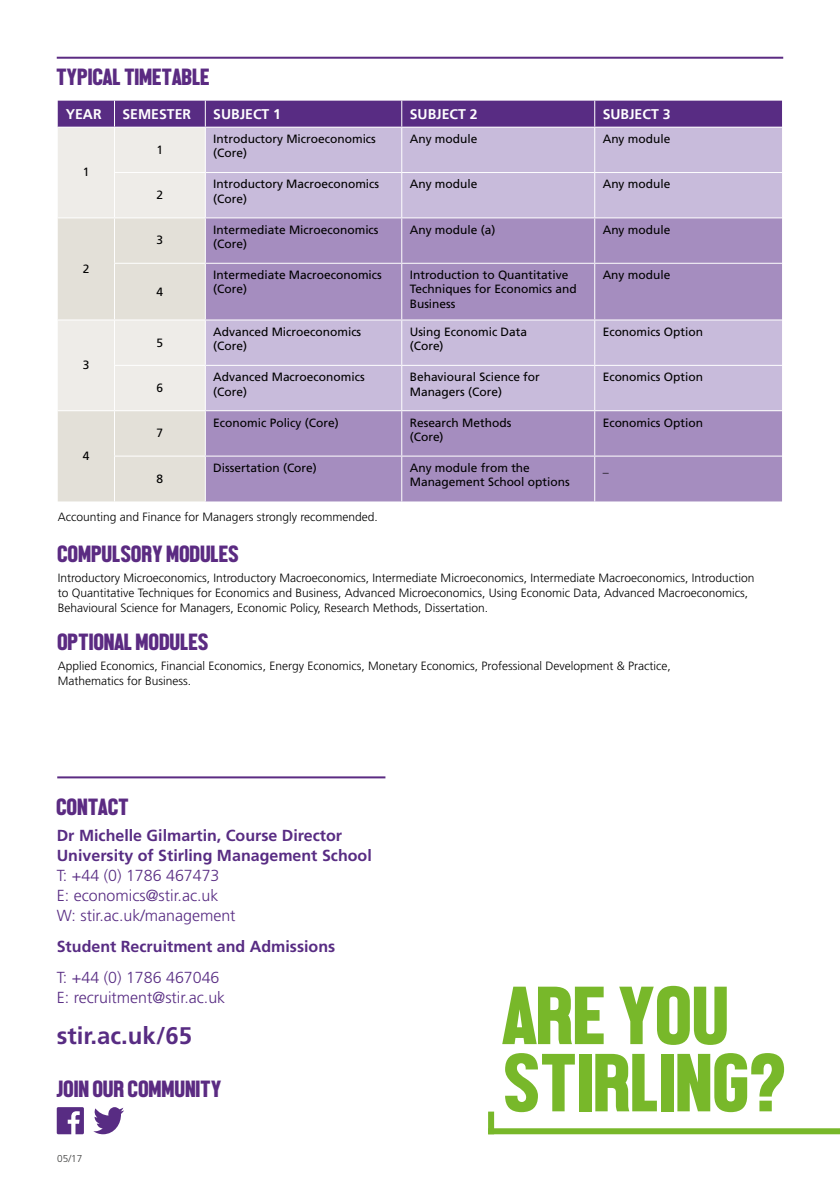
<style>
.page{position:relative;width:840px;height:1191px;background:#fff}
.page>*{position:absolute;margin:0;border:0;box-sizing:border-box;transform-origin:0 0}
.t1{font:84px/67.2px "Front Page Neue";color:#78b82a}
.t2{font:24px "Front Page Neue";color:#5b2b82}
.t3{font:700 24px "Frutiger";color:#582c83}
.t4{font:300 16px/20px "Frutiger";color:#582c83}
.t5{font:700 16px/20px "Frutiger";color:#582c83}
.t6{font:700 14px "Frutiger LT";color:#fff}
.t7{font:12px/14.4px "Frutiger";color:#000}
.t8{font:300 12px/15px "Frutiger";color:#000}
.t9{font:300 10px "Frutiger";color:#3c3c3b}
</style>
<div class="page">
<svg style="left:93px;top:1107px;width:31px;height:27px"></svg>
<svg style="left:57px;top:1107px;width:27px;height:27px"></svg>
<div style="left:488px;top:1128px;width:351px;height:6px;background:#78b82a"></div>
<div style="left:488px;top:1111px;width:6px;height:23px;background:#78b82a"></div>
<hr style="left:57px;top:57px;width:725px;height:2px;background:#5b2b82">
<hr style="left:57px;top:776px;width:328px;height:2px;background:#5b2b82">
<div style="left:58px;top:128px;width:147px;height:89px;background:#eeece8"></div>
<div style="left:206px;top:128px;width:575px;height:89px;background:#c8bbdb"></div>
<svg style="left:58px;top:218px;width:147px;height:283px;background:#e6e4dd"></svg>
<svg style="left:206px;top:218px;width:575px;height:283px;background:#b09cc8"></svg>
<div style="left:58px;top:101px;width:723px;height:26px;background:#582c83"></div>
<hr style="left:114px;top:128px;width:1px;height:44px;background:#fff">
<hr style="left:401px;top:128px;width:1px;height:44px;background:#fff">
<hr style="left:594px;top:128px;width:1px;height:44px;background:#fff">
<hr style="left:114px;top:172px;width:91px;height:1px;background:#fff">
<hr style="left:114px;top:173px;width:1px;height:44px;background:#fff">
<hr style="left:205px;top:172px;width:196px;height:1px;background:#fff">
<hr style="left:401px;top:172px;width:193px;height:1px;background:#fff">
<hr style="left:401px;top:173px;width:1px;height:44px;background:#fff">
<hr style="left:594px;top:172px;width:187px;height:1px;background:#fff">
<hr style="left:594px;top:173px;width:1px;height:44px;background:#fff">
<hr style="left:114px;top:218px;width:1px;height:45px;background:#fff">
<hr style="left:401px;top:218px;width:1px;height:45px;background:#fff">
<hr style="left:594px;top:218px;width:1px;height:45px;background:#fff">
<hr style="left:114px;top:263px;width:91px;height:1px;background:#fff">
<hr style="left:114px;top:264px;width:1px;height:55px;background:#fff">
<hr style="left:205px;top:263px;width:196px;height:1px;background:#fff">
<hr style="left:401px;top:263px;width:193px;height:1px;background:#fff">
<hr style="left:401px;top:264px;width:1px;height:55px;background:#fff">
<hr style="left:594px;top:263px;width:187px;height:1px;background:#fff">
<hr style="left:594px;top:264px;width:1px;height:55px;background:#fff">
<hr style="left:58px;top:319px;width:56px;height:1px;background:#fff">
<hr style="left:114px;top:319px;width:91px;height:1px;background:#fff">
<hr style="left:114px;top:320px;width:1px;height:45px;background:#fff">
<hr style="left:205px;top:319px;width:196px;height:1px;background:#fff">
<hr style="left:401px;top:319px;width:193px;height:1px;background:#fff">
<hr style="left:401px;top:320px;width:1px;height:45px;background:#fff">
<hr style="left:594px;top:319px;width:187px;height:1px;background:#fff">
<hr style="left:594px;top:320px;width:1px;height:45px;background:#fff">
<hr style="left:114px;top:365px;width:91px;height:1px;background:#fff">
<hr style="left:114px;top:366px;width:1px;height:44px;background:#fff">
<hr style="left:205px;top:365px;width:196px;height:1px;background:#fff">
<hr style="left:401px;top:365px;width:193px;height:1px;background:#fff">
<hr style="left:401px;top:366px;width:1px;height:44px;background:#fff">
<hr style="left:594px;top:365px;width:187px;height:1px;background:#fff">
<hr style="left:594px;top:366px;width:1px;height:44px;background:#fff">
<hr style="left:58px;top:410px;width:56px;height:1px;background:#fff">
<hr style="left:114px;top:410px;width:91px;height:1px;background:#fff">
<hr style="left:114px;top:411px;width:1px;height:44px;background:#fff">
<hr style="left:205px;top:410px;width:196px;height:1px;background:#fff">
<hr style="left:401px;top:410px;width:193px;height:1px;background:#fff">
<hr style="left:401px;top:411px;width:1px;height:44px;background:#fff">
<hr style="left:594px;top:410px;width:187px;height:1px;background:#fff">
<hr style="left:594px;top:411px;width:1px;height:44px;background:#fff">
<hr style="left:114px;top:455px;width:91px;height:1px;background:#fff">
<hr style="left:114px;top:456px;width:1px;height:45px;background:#fff">
<hr style="left:205px;top:455px;width:196px;height:1px;background:#fff">
<hr style="left:401px;top:455px;width:193px;height:1px;background:#fff">
<hr style="left:401px;top:456px;width:1px;height:45px;background:#fff">
<hr style="left:594px;top:455px;width:187px;height:1px;background:#fff">
<hr style="left:594px;top:456px;width:1px;height:45px;background:#fff">
<h2 class="t2" style="left:57px;top:64px;width:155px">TYPICAL TIMETABLE</h2>
<p class="t6" style="left:66px;top:106px;width:37px">YEAR</p>
<p class="t6" style="left:122px;top:106px;width:70px">SEMESTER</p>
<p class="t6" style="left:213px;top:106px;width:69px">SUBJECT 1</p>
<p class="t6" style="left:409px;top:106px;width:69px">SUBJECT 2</p>
<p class="t6" style="left:602px;top:106px;width:69px">SUBJECT 3</p>
<p class="t7" style="left:83px;top:165px;width:8px">1</p>
<p class="t7" style="left:83px;top:261px;width:8px">2</p>
<p class="t7" style="left:83px;top:358px;width:8px">3</p>
<p class="t7" style="left:83px;top:449px;width:8px">4</p>
<p class="t7" style="left:156px;top:142px;width:8px">1</p>
<p class="t7" style="left:213px;top:132px;width:164px">Introductory Microeconomics (Core)</p>
<p class="t7" style="left:409px;top:132px;width:69px">Any module</p>
<p class="t7" style="left:602px;top:132px;width:69px">Any module</p>
<p class="t7" style="left:156px;top:188px;width:8px">2</p>
<p class="t7" style="left:213px;top:177px;width:167px">Introductory Macroeconomics (Core)</p>
<p class="t7" style="left:409px;top:177px;width:69px">Any module</p>
<p class="t7" style="left:602px;top:177px;width:69px">Any module</p>
<p class="t7" style="left:156px;top:233px;width:8px">3</p>
<p class="t7" style="left:213px;top:222px;width:167px">Intermediate Microeconomics (Core)</p>
<p class="t7" style="left:409px;top:222px;width:87px">Any module (a)</p>
<p class="t7" style="left:602px;top:222px;width:69px">Any module</p>
<p class="t7" style="left:156px;top:284px;width:8px">4</p>
<p class="t7" style="left:213px;top:268px;width:170px">Intermediate Macroeconomics (Core)</p>
<p class="t7" style="left:409px;top:268px;width:168px">Introduction to Quantitative<br>Techniques for Economics and<br>Business</p>
<p class="t7" style="left:602px;top:268px;width:69px">Any module</p>
<p class="t7" style="left:156px;top:335px;width:8px">5</p>
<p class="t7" style="left:213px;top:324px;width:149px">Advanced Microeconomics (Core)</p>
<p class="t7" style="left:409px;top:324px;width:119px">Using Economic Data (Core)</p>
<p class="t7" style="left:602px;top:324px;width:102px">Economics Option</p>
<p class="t7" style="left:156px;top:380px;width:8px">6</p>
<p class="t7" style="left:213px;top:370px;width:153px">Advanced Macroeconomics (Core)</p>
<p class="t7" style="left:409px;top:370px;width:131px">Behavioural Science for<br>Managers (Core)</p>
<p class="t7" style="left:602px;top:370px;width:102px">Economics Option</p>
<p class="t7" style="left:156px;top:426px;width:8px">7</p>
<p class="t7" style="left:156px;top:471px;width:8px">8</p>
<p class="t7" style="left:213px;top:415px;width:127px">Economic Policy (Core)</p>
<p class="t7" style="left:409px;top:415px;width:103px">Research Methods (Core)</p>
<p class="t7" style="left:602px;top:415px;width:102px">Economics Option</p>
<p class="t7" style="left:213px;top:460px;width:105px">Dissertation (Core)</p>
<p class="t7" style="left:409px;top:460px;width:161px">Any module from the<br>Management School options</p>
<p class="t7" style="left:602px;top:460px;width:7px">_</p>
<p class="t8" style="left:58px;top:509px;width:321px">Accounting and Finance for Managers strongly recommended.</p>
<h2 class="t2" style="left:58px;top:540px;width:183px">COMPULSORY MODULES</h2>
<p class="t8" style="left:58px;top:570px;width:697px">Introductory Microeconomics, Introductory Macroeconomics, Intermediate Microeconomics, Intermediate Macroeconomics, Introduction to Quantitative Techniques for Economics and Business, Advanced Microeconomics, Using Economic Data, Advanced Macroeconomics,<br>Behavioural Science for Managers, Economic Policy, Research Methods, Dissertation.</p>
<h2 class="t2" style="left:58px;top:628px;width:153px">OPTIONAL MODULES</h2>
<p class="t8" style="left:58px;top:659px;width:614px">Applied Economics, Financial Economics, Energy Economics, Monetary Economics, Professional Development &amp; Practice,<br>Mathematics for Business.</p>
<h2 class="t2" style="left:57px;top:794px;width:74px">CONTACT</h2>
<h3 class="t5" style="left:57px;top:825px;width:316px">Dr Michelle Gilmartin, Course Director<br>University of Stirling Management School</h3>
<h3 class="t4" style="left:57px;top:865px;width:180px">T: +44 (0) 1786 467473<br>E: economics@stir.ac.uk<br>W: stir.ac.uk/management</h3>
<h3 class="t5" style="left:57px;top:936px;width:280px">Student Recruitment and Admissions</h3>
<h3 class="t4" style="left:57px;top:968px;width:170px">T: +44 (0) 1786 467046<br>E: recruitment@stir.ac.uk</h3>
<h2 class="t3" style="left:57px;top:1021px;width:137px">stir.ac.uk/65</h2>
<h2 class="t2" style="left:57px;top:1075px;width:167px">JOIN OUR COMMUNITY</h2>
<p class="t9" style="left:57px;top:1153px;width:27px">05/17</p>
<h1 class="t1" style="left:505px;top:981px;width:284px">ARE YOU<br>STIRLING?</h1>
</div>
